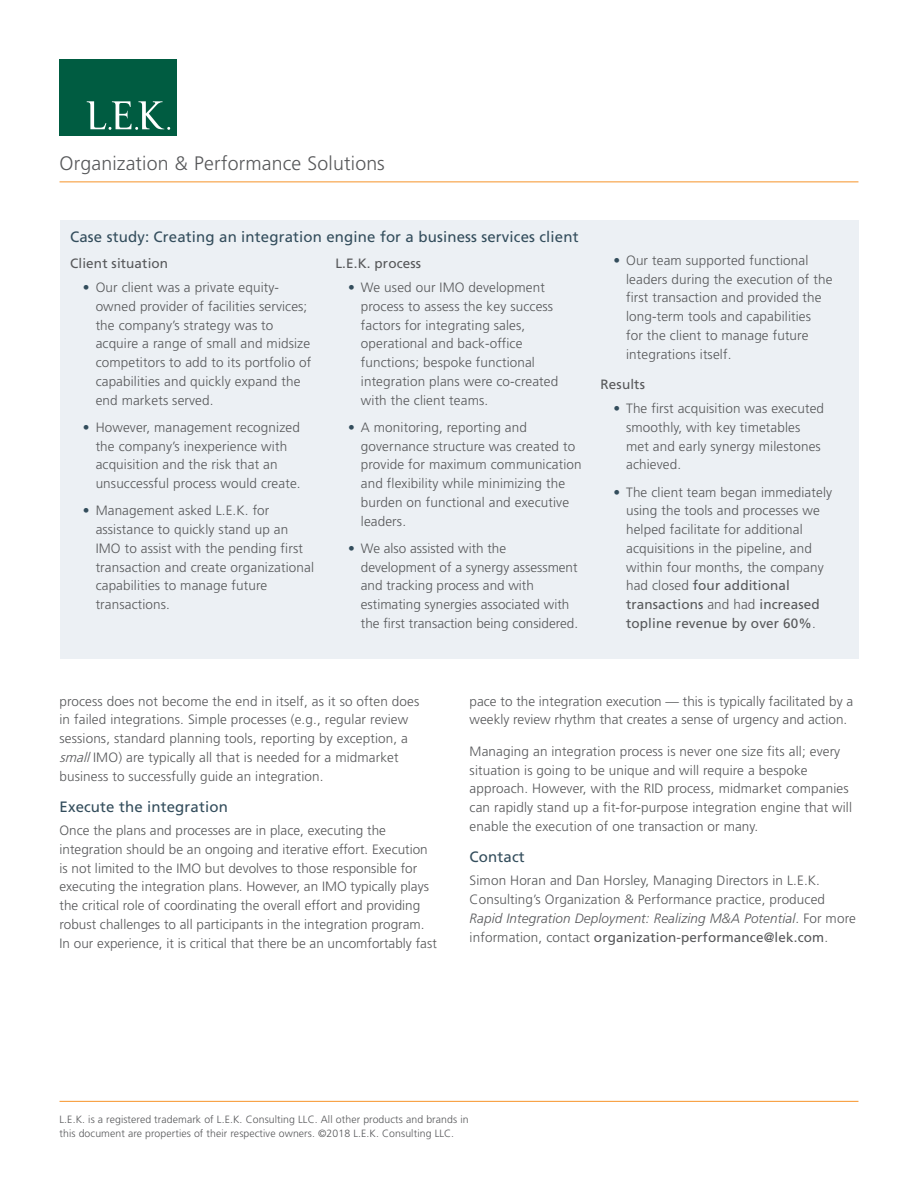
<style>
.page{position:relative;width:918px;height:1188px;background:#fff}
.page>*{position:absolute;margin:0;border:0;box-sizing:border-box;transform-origin:0 0}
.Exec_Insight_Head{font:300 19.5px "Frutiger";letter-spacing:.01em;color:#57585a}
.Sub_Head_for_body{font:15px "Frutiger";letter-spacing:.01em;color:#334d5c}
.Body_Copy{font:15px "Frutiger";letter-spacing:.01em;color:#334d5c}
.Body_Copy-2{font:300 13.5px/18.8px "Frutiger";letter-spacing:.01em;color:#57585a}
.Body_Copy-3{font:13.5px "Frutiger";letter-spacing:.01em;color:#57585a}
.Chart_copy{font:300 10.5px/13.5px "Frutiger";letter-spacing:.01em;color:#57585a}
.s1{color:#334d5c}
.s2{font-weight:400}
.s3{font-style:italic}
</style>
<div class="page">
<hr style="left:60px;top:182px;width:798px;height:1px;background:#f79328">
<div style="left:60px;top:60px;width:117px;height:76px;background:#005c41"></div>
<svg style="left:87px;top:101px;width:83px;height:29px"></svg>
<hr style="left:60px;top:1101px;width:798px;height:1px;background:#f79328">
<div style="left:60px;top:220px;width:798px;height:439px;background:#ecf0f4"></div>
<p class="Exec_Insight_Head" style="left:60px;top:152px;width:327px">Organization &amp; Performance Solutions</p>
<p class="Sub_Head_for_body" style="left:70px;top:228px;width:510px">Case study: Creating an integration engine for a business services client</p>
<p class="Body_Copy-3" style="left:70px;top:255px;width:100px">Client situation</p>
<p class="Body_Copy-2" style="left:96px;top:278px;width:217px;text-indent:-13px"><span class="s1">•</span> Our client was a private equity&shy;owned provider of facilities services; the company’s strategy was to acquire a range of small and midsize competitors to add to its portfolio of capabilities and quickly expand the end markets served.</p>
<p class="Body_Copy-2" style="left:96px;top:418px;width:207px;text-indent:-13px"><span class="s1">•</span> However, management recognized the company’s inexperience with acquisition and the risk that an unsuccessful process would create.</p>
<p class="Body_Copy-2" style="left:96px;top:502px;width:220px;text-indent:-13px"><span class="s1">•</span> Management asked L.E.K. for assistance to quickly stand up an<br>IMO to assist with the pending first transaction and create organizational capabilities to manage future transactions.</p>
<p class="Body_Copy-3" style="left:335px;top:255px;width:87px">L.E.K. process</p>
<p class="Body_Copy-2" style="left:361px;top:278px;width:199px;text-indent:-13px"><span class="s1">•</span> We used our IMO development process to assess the key success factors for integrating sales, operational and back-office functions; bespoke functional integration plans were co-created with the client teams.</p>
<p class="Body_Copy-2" style="left:361px;top:418px;width:222px;text-indent:-13px"><span class="s1">•</span> A monitoring, reporting and governance structure was created to provide for maximum communication and flexibility while minimizing the burden on functional and executive leaders.</p>
<p class="Body_Copy-2" style="left:361px;top:539px;width:219px;text-indent:-13px"><span class="s1">•</span> We also assisted with the development of a synergy assessment and tracking process and with estimating synergies associated with the first transaction being considered.</p>
<p class="Body_Copy-2" style="left:626px;top:251px;width:208px;text-indent:-13px"><span class="s1">•</span> Our team supported functional leaders during the execution of the first transaction and provided the long-term tools and capabilities<br>for the client to manage future integrations itself.</p>
<p class="Body_Copy-3" style="left:601px;top:376px;width:46px">Results</p>
<p class="Body_Copy-2" style="left:626px;top:399px;width:199px;text-indent:-13px"><span class="s1">•</span> The first acquisition was executed smoothly, with key timetables met and early synergy milestones achieved.</p>
<p class="Body_Copy-2" style="left:626px;top:483px;width:208px;text-indent:-13px"><span class="s1">•</span> The client team began immediately using the tools and processes we helped facilitate for additional acquisitions in the pipeline, and within four months, the company had closed <span class="s2">four additional transactions</span> and had <span class="s2">increased topline revenue by over 60%</span>.</p>
<p class="Body_Copy-2" style="left:60px;top:692px;width:361px">process does not become the end in itself, as it so often does in failed integrations. Simple processes (e.g., regular review sessions, standard planning tools, reporting by exception, a <span class="s3">small</span>IMO) are typically all that is needed for a midmarket business to successfully guide an integration.</p>
<p class="Body_Copy" style="left:60px;top:798px;width:170px">Execute the integration</p>
<p class="Body_Copy-2" style="left:60px;top:821px;width:379px">Once the plans and processes are in place, executing the integration should be an ongoing and iterative effort. Execution is not limited to the IMO but devolves to those responsible for executing the integration plans. However, an IMO typically plays the critical role of coordinating the overall effort and providing robust challenges to all participants in the integration program.<br>In our experience, it is critical that there be an uncomfortably fast</p>
<p class="Body_Copy-2" style="left:470px;top:692px;width:385px">pace to the integration execution — this is typically facilitated by a weekly review rhythm that creates a sense of urgency and action.</p>
<p class="Body_Copy-2" style="left:470px;top:742px;width:384px">Managing an integration process is never one size fits all; every situation is going to be unique and will require a bespoke approach. However, with the RID process, midmarket companies can rapidly stand up a fit-for-purpose integration engine that will enable the execution of one transaction or many.</p>
<p class="Sub_Head_for_body" style="left:470px;top:848px;width:57px">Contact</p>
<p class="Body_Copy-2" style="left:470px;top:872px;width:388px">Simon Horan and Dan Horsley, Managing Directors in L.E.K.<br>Consulting’s Organization &amp; Performance practice, produced <span class="s3">Rapid Integration Deployment: Realizing M&amp;A Potential</span>. For more information, contact <span class="s2">organization-performance@lek.com</span>.</p>
<p class="Chart_copy" style="left:60px;top:1113px;width:411px">L.E.K. is a registered trademark of L.E.K. Consulting LLC. All other products and brands in this document are properties of their respective owners. ©2018 L.E.K. Consulting LLC.</p>
</div>
